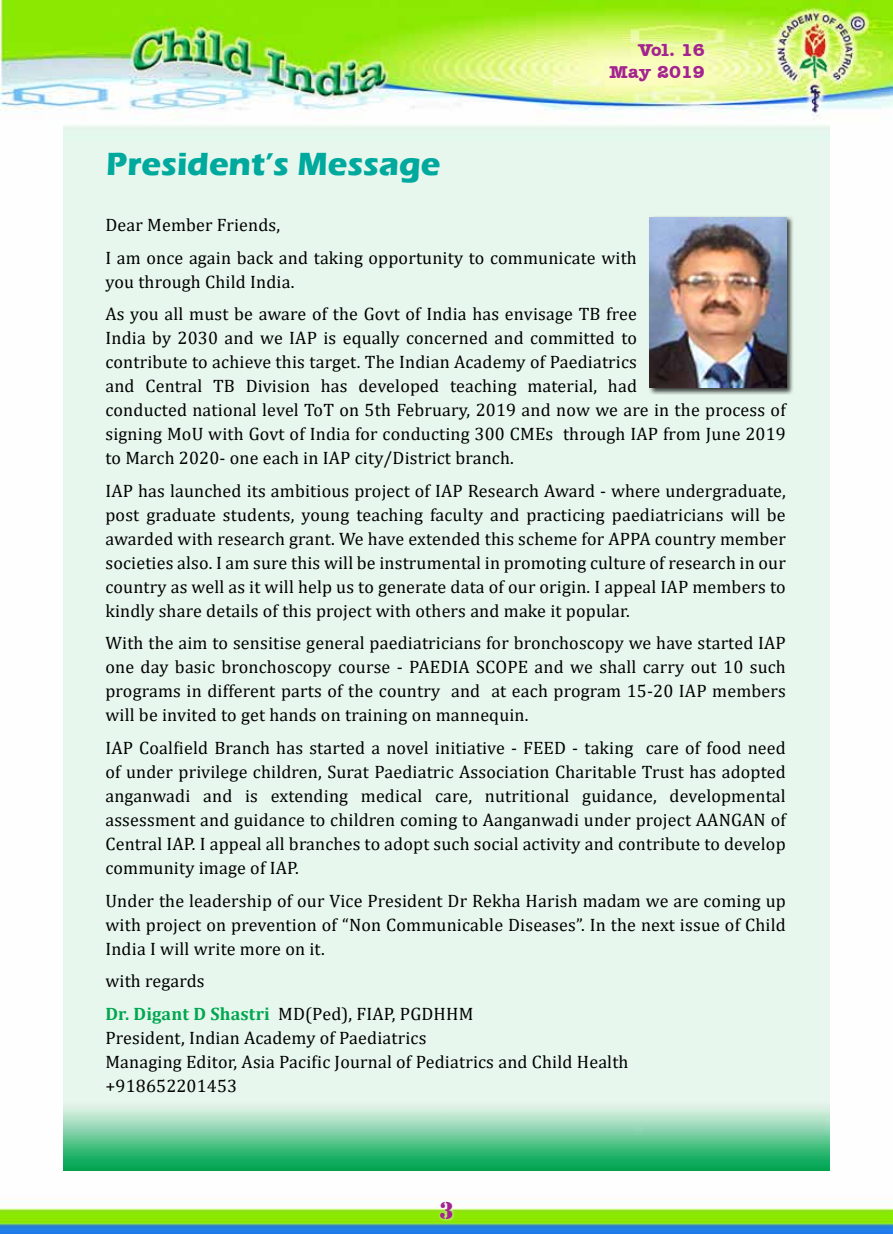
<style>
.page{position:relative;width:893px;height:1234px;background:#fff}
.page>*{position:absolute;margin:0;border:0;box-sizing:border-box;transform-origin:0 0}
.t1{font:700 33px "Eras ITC";color:#00a99d}
.t2{font:25.5px "Army";color:#a3238f}
.t3{font:18px/24px "Cambria";letter-spacing:.01em;color:#000}
.t4{font:700 18px/21.6px "Amer Typewriter IT Cby BT";color:#a3238f;text-align:right}
.s1{font-weight:700;color:#00a750}
</style>
<div class="page">
<img style="left:0;top:0;width:893px;height:1233px">
<div style="left:437px;top:1198px;width:19px;height:23px;background:#fff;opacity:.75"></div>
<div style="left:64px;top:125px;width:765px;height:1044px;background:#e7f7ed"></div>
<div style="left:648px;top:215px;width:146px;height:180px;background:#000;opacity:.75"></div>
<img style="left:650px;top:217px;width:136px;height:171px">
<p class="t4" style="left:609px;top:39px;width:97px">Vol. 16<br>May 2019</p>
<p class="t4" style="left:650px;top:39px;width:56px">Vol. 1</p>
<p class="t4" style="left:570px;top:60px;width:71px">Januar</p>
<p class="t4" style="left:693px;top:60px;width:13px">8</p>
<h1 class="t1" style="left:106px;top:145px;width:336px">President’s message</h1>
<p class="t3" style="left:105px;top:209px;width:533px;line-height:32.5px">Dear Member Friends,<br>I am once again back and taking opportunity to communicate with</p>
<p class="t3" style="left:105px;top:265px;width:533px;line-height:32.5px">you through Child India.<br>As you all must be aware of the Govt of India has envisage TB free</p>
<p class="t3" style="left:105px;top:326px;width:682px">India by 2030 and we IAP is equally concerned and committed to<br>contribute to achieve this target. The Indian Academy of paediatrics<br>and Central TB division has developed teaching material, had<br>conducted national level ToT on 5th February, 2019 and now we are in the process of signing MoU with govt of India for conducting 300 CMEs through IAP from June 2019 to March 2020- one each in IAP city/District branch.</p>
<p class="t3" style="left:105px;top:478px;width:682px;text-align:justify">IAP has launched its ambitious project of IAP Research Award - where undergraduate, post graduate students, young teaching faculty and practicing paediatricians will be awarded with research grant. We have extended this scheme for APPA country member societies also. I am sure this will be instrumental in promoting culture of research in our country as well as it will help us to generate data of our origin. I appeal IAP members to kindly share details of this project with others and make it popular.</p>
<p class="t3" style="left:105px;top:631px;width:682px;text-align:justify">With the aim to sensitise general paediatricians for bronchoscopy we have started IAP one day basic bronchoscopy course - PAEDIA SCOPE and we shall carry out 10 such programs in different parts of the country and at each program 15-20 IAP members will be invited to get hands on training on mannequin.</p>
<p class="t3" style="left:105px;top:735px;width:682px;text-align:justify">IAP Coalfield branch has started a novel initiative - FEED - taking care of food need of under privilege children, Surat Paediatric Association Charitable trust has adopted anganwadi and is extending medical care, nutritional guidance, developmental assessment and guidance to children coming to Aanganwadi under project AANGAN of central IAP. I appeal all branches to adopt such social activity and contribute to develop community image of IAP.</p>
<p class="t3" style="left:105px;top:888px;width:682px;text-align:justify">Under the leadership of our Vice president Dr Rekha Harish madam we are coming up with project on prevention of “Non Communicable Diseases”. in the next issue of Child India i will write more on it.</p>
<p class="t3" style="left:105px;top:964px;width:369px;line-height:32.5px">with regards<br><span class="s1">Dr. Digant D Shastri</span> MD(Ped), FIAP, PGDHHM</p>
<p class="t3" style="left:105px;top:1025px;width:525px">President, Indian Academy of Paediatrics<br>Managing Editor, Asia Pacific Journal of Pediatrics and Child Health +918652201453</p>
<h2 class="t2" style="left:439px;top:1195px;width:16px">3</h2>
</div>
